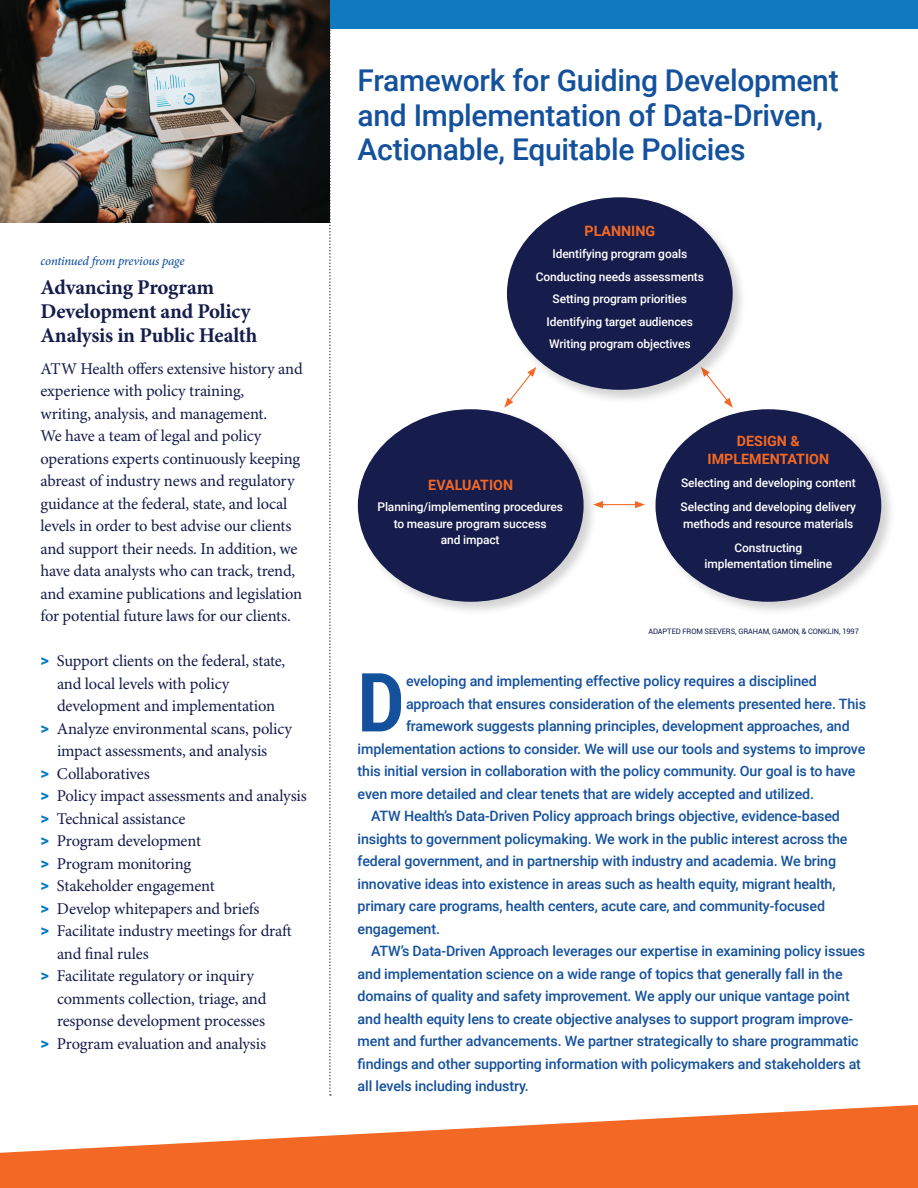
<style>
.page{position:relative;width:918px;height:1188px;background:#fff}
.page>*{position:absolute;margin:0;border:0;box-sizing:border-box;transform-origin:0 0}
.body_copy-Minion{font:700 condensed 81.6px "Roboto";color:#14519d}
.subhead{font:500 30px/34.5px "Roboto";letter-spacing:-.01em;color:#14519d}
.body_copy-Minion-2{font:700 21px/24px "Minion Pro";letter-spacing:-.01em;color:#161c4b}
.body_copy-Minion-3{font:16.5px/22.5px "Minion Pro";letter-spacing:-.01em;color:#161c4b}
.body_copy-Minion-4{font:500 14.25px/22.5px "Roboto";letter-spacing:-.01em;color:#14519d}
.body_copy-Minion-5{font:700 14.25px "Roboto";color:#f36824}
.body_copy-Minion-6{font:italic 500 12.75px "Minion Pro";letter-spacing:-.015em;color:#14519d}
.body_copy-Minion-7{font:500 12px/16.5px "Roboto";letter-spacing:-.01em;color:#fff;text-align:center}
.body_copy-Minion-8{font:7.5px "Roboto";letter-spacing:-.01em;color:#161c4b}
.s1{font-family:"Roboto";font-weight:700;color:#007ac1}
</style>
<div class="page">
<svg style="left:0;top:1105px;width:918px;height:83px;fill:#f36824"></svg>
<svg style="left:329px;top:29px;width:2px;height:1067px"></svg>
<hr style="left:601px;top:504px;width:36px;height:1px;background:#f36824">
<svg style="left:598px;top:501px;width:5px;height:7px"></svg>
<svg style="left:635px;top:501px;width:10px;height:7px"></svg>
<svg style="left:504px;top:404px;width:6px;height:3px"></svg>
<svg style="left:727px;top:404px;width:6px;height:3px"></svg>
<div style="left:505px;top:196px;width:242px;height:208px;background:#231f20;opacity:.2"></div>
<div style="left:507px;top:197px;width:226px;height:193px;background:#161c4b;border-radius:50%"></div>
<div style="left:356px;top:407px;width:242px;height:209px;background:#231f20;opacity:.2"></div>
<div style="left:358px;top:409px;width:226px;height:193px;background:#161c4b;border-radius:50%"></div>
<div style="left:654px;top:407px;width:242px;height:209px;background:#231f20;opacity:.2"></div>
<div style="left:656px;top:409px;width:225px;height:193px;background:#161c4b;border-radius:50%"></div>
<div style="left:0;top:0;width:918px;height:29px;background:#107ac0"></div>
<img style="left:0;top:0;width:329px;height:222px">
<p class="body_copy-Minion-6" style="left:40px;top:252px;width:146px">continued from previous page</p>
<p class="body_copy-Minion-2" style="left:40px;top:276px;width:218px">Advancing Program<br>Development and Policy<br>Analysis in Public Health</p>
<p class="body_copy-Minion-3" style="left:40px;top:358px;width:264px">ATW Health offers extensive history and experience with policy training,<br>writing, analysis, and management.<br>We have a team of legal and policy operations experts continuously keeping abreast of industry news and regulatory guidance at the federal, state, and local levels in order to best advise our clients and support their needs. In addition, we have data analysts who can track, trend, and examine publications and legislation for potential future laws for our clients.</p>
<p class="body_copy-Minion-3" style="left:57px;top:651px;width:230px;text-indent:-16px"><span class="s1">&gt;</span> Support clients on the federal, state, and local levels with policy development and implementation</p>
<p class="body_copy-Minion-3" style="left:40px;top:718px;width:253px;text-align:center"><span class="s1">&gt;</span> Analyze environmental scans, policy impact assessments, and analysis</p>
<p class="body_copy-Minion-3" style="left:40px;top:763px;width:111px"><span class="s1">&gt;</span> Collaboratives</p>
<p class="body_copy-Minion-3" style="left:40px;top:786px;width:268px"><span class="s1">&gt;</span> Policy impact assessments and analysis</p>
<p class="body_copy-Minion-3" style="left:40px;top:808px;width:147px"><span class="s1">&gt;</span> Technical assistance</p>
<p class="body_copy-Minion-3" style="left:40px;top:831px;width:162px"><span class="s1">&gt;</span> Program development</p>
<p class="body_copy-Minion-3" style="left:40px;top:853px;width:152px"><span class="s1">&gt;</span> Program monitoring</p>
<p class="body_copy-Minion-3" style="left:40px;top:876px;width:176px"><span class="s1">&gt;</span> Stakeholder engagement</p>
<p class="body_copy-Minion-3" style="left:40px;top:898px;width:221px"><span class="s1">&gt;</span> Develop whitepapers and briefs</p>
<p class="body_copy-Minion-3" style="left:57px;top:921px;width:236px;text-indent:-16px"><span class="s1">&gt;</span> Facilitate industry meetings for draft and final rules</p>
<p class="body_copy-Minion-3" style="left:57px;top:966px;width:211px;text-indent:-16px"><span class="s1">&gt;</span> Facilitate regulatory or inquiry comments collection, triage, and response development processes</p>
<p class="body_copy-Minion-3" style="left:40px;top:1033px;width:227px"><span class="s1">&gt;</span> Program evaluation and analysis</p>
<p class="subhead" style="left:358px;top:62px;width:483px">Framework for Guiding Development and Implementation of Data-Driven,<br>Actionable, Equitable Policies</p>
<p class="body_copy-Minion-5" style="left:585px;top:221px;width:72px">PLANNING</p>
<p class="body_copy-Minion-7" style="left:552px;top:245px;width:136px">Identifying program goals</p>
<p class="body_copy-Minion-7" style="left:536px;top:268px;width:170px">Conducting needs assessments</p>
<p class="body_copy-Minion-7" style="left:553px;top:290px;width:136px">Setting program priorities</p>
<p class="body_copy-Minion-7" style="left:547px;top:313px;width:148px">Identifying target audiences</p>
<p class="body_copy-Minion-7" style="left:549px;top:335px;width:143px">Writing program objectives</p>
<p class="body_copy-Minion-5" style="left:428px;top:474px;width:86px">EVALUATION</p>
<p class="body_copy-Minion-7" style="left:377px;top:498px;width:187px">Planning/implementing procedures</p>
<p class="body_copy-Minion-7" style="left:394px;top:515px;width:155px">to measure program success</p>
<p class="body_copy-Minion-7" style="left:441px;top:531px;width:60px">and impact</p>
<p class="body_copy-Minion-5" style="left:737px;top:431px;width:64px">DESIGN &amp;</p>
<p class="body_copy-Minion-5" style="left:708px;top:449px;width:123px">IMPLEMENTATION</p>
<p class="body_copy-Minion-7" style="left:681px;top:474px;width:176px">Selecting and developing content</p>
<p class="body_copy-Minion-7" style="left:681px;top:498px;width:177px">Selecting and developing delivery</p>
<p class="body_copy-Minion-7" style="left:683px;top:515px;width:172px">methods and resource materials</p>
<p class="body_copy-Minion-7" style="left:704px;top:539px;width:129px">Constructing implementation timeline</p>
<p class="body_copy-Minion-8" style="left:648px;top:626px;width:212px">ADAPTED FROM SEEVERS, GRAHAM, GAMON, &amp; CONKLIN, 1997</p>
<p class="body_copy-Minion" style="left:358px;top:645px;width:48px">D</p>
<p class="body_copy-Minion-4" style="left:406px;top:670px;width:412px">eveloping and implementing effective policy requires a disciplined</p>
<p class="body_copy-Minion-4" style="left:406px;top:692px;width:461px">approach that ensures consideration of the elements presented here. This</p>
<p class="body_copy-Minion-4" style="left:406px;top:715px;width:445px">framework suggests planning principles, development approaches, and</p>
<p class="body_copy-Minion-4" style="left:358px;top:737px;width:509px">implementation actions to consider. We will use our tools and systems to improve</p>
<p class="body_copy-Minion-4" style="left:358px;top:760px;width:499px">this initial version in collaboration with the policy community. Our goal is to have</p>
<p class="body_copy-Minion-4" style="left:358px;top:782px;width:458px">even more detailed and clear tenets that are widely accepted and utilized.</p>
<p class="body_copy-Minion-4" style="left:358px;top:805px;width:491px;text-indent:14px">ATW Health’s Data-Driven Policy approach brings objective, evidence-based insights to government policymaking. We work in the public interest across the federal government, and in partnership with industry and academia. We bring innovative ideas into existence in areas such as health equity, migrant health, primary care programs, health centers, acute care, and community-focused engagement.</p>
<p class="body_copy-Minion-4" style="left:358px;top:940px;width:509px;text-indent:14px">ATW’s Data-Driven Approach leverages our expertise in examining policy issues and implementation science on a wide range of topics that generally fall in the domains of quality and safety improvement. We apply our unique vantage point and health equity lens to create objective analyses to support program improve&shy;ment and further advancements. We partner strategically to share programmatic findings and other supporting information with policymakers and stakeholders at all levels including industry.</p>
</div>
